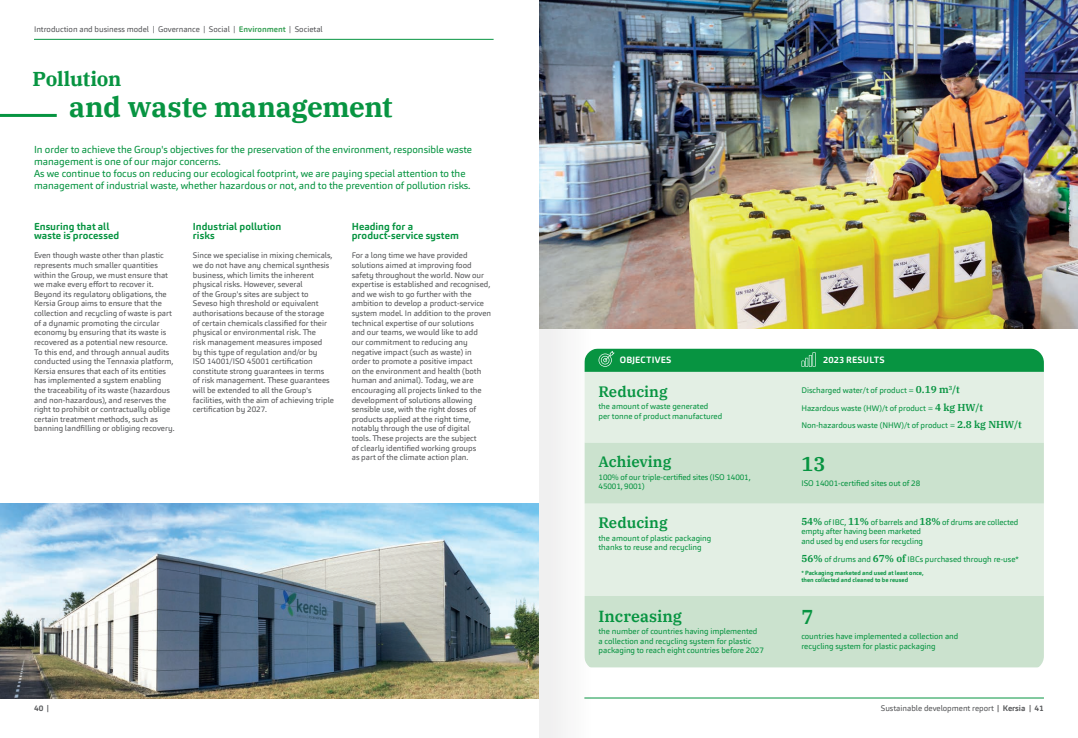
<style>
.page{position:relative;width:1078px;height:738px;background:#fff}
.page>*{position:absolute;margin:0;border:0;box-sizing:border-box;transform-origin:0 0}
.Titre_Environnement{font:700 28px "IBM Plex Serif";letter-spacing:-.01em;color:#079441}
.Titre_Environnement-2{font:700 20px "IBM Plex Serif";letter-spacing:-.015em;color:#079441}
.t1{font:600 20px "IBM Plex Serif";color:#079441}
.t2{font:600 16px "IBM Plex Serif";color:#079441}
.t3{font:600 15px "IBM Plex Serif";color:#079441}
.Chapô_0_Intro{font:10px/12px "Carnas";color:#079441}
.Intertitre_N1_Environnement{font:700 10px/9.6px "Carnas";letter-spacing:.005em;color:#079441}
.t4{font:700 9px "Carnas";letter-spacing:.01em;color:#fff}
.Body_OK{font:8px/9.6px "Carnas";color:#57585a}
.t5{font:8px/9.6px "Carnas";color:#079441}
.t6{font:700 8px "Carnas";color:#57585a}
.t7{font:700 6px/7.2px "Carnas";color:#079441}
.s1{font-weight:700;color:#3ea35b}
.s2{font-family:"IBM Plex Serif";font-weight:600;font-size:10px}
.s3{font-weight:700}
</style>
<div class="page">
<hr style="left:584px;top:697px;width:459px;height:1px;background:#079441">
<hr style="left:34px;top:39px;width:459px;height:1px;background:#079441">
<img style="left:0;top:503px;width:539px;height:194px">
<div style="left:539px;top:0;width:53px;height:737px;background:#f4f4f4"></div>
<hr style="left:0;top:114px;width:57px;height:3px;background:#079441">
<div style="left:584px;top:371px;width:459px;height:71px;background:#e3efe4"></div>
<svg style="left:585px;top:442px;width:458px;height:225px;background:#d4e7d7"></svg>
<svg style="left:584px;top:348px;width:459px;height:23px;background:#13994a"></svg>
<img style="left:539px;top:0;width:538px;height:328px">
<p class="Body_OK" style="left:34px;top:24px;width:290px">Introduction and business model | Governance | Social | <span class="s1">Environment</span> | Societal</p>
<p class="Titre_Environnement-2" style="left:33px;top:63px;width:90px">Pollution</p>
<p class="Titre_Environnement" style="left:69px;top:85px;width:325px">and waste management</p>
<p class="Chapô_0_Intro" style="left:34px;top:143px;width:439px">In order to achieve the Group's objectives for the preservation of the environment, responsible waste management is one of our major concerns.<br>As we continue to focus on reducing our ecological footprint, we are paying special attention to the management of industrial waste, whether hazardous or not, and to the prevention of pollution risks.</p>
<p class="Intertitre_N1_Environnement" style="left:34px;top:221px;width:87px">Ensuring that all waste is processed</p>
<p class="Body_OK" style="left:34px;top:250px;width:142px">Even though waste other than plastic represents much smaller quantities within the Group, we must ensure that we make every effort to recover it.<br>Beyond its regulatory obligations, the Kersia Group aims to ensure that the collection and recycling of waste is part of a dynamic promoting the circular economy by ensuring that its waste is recovered as a potential new resource.<br>To this end, and through annual audits conducted using the Tennaxia platform, Kersia ensures that each of its entities has implemented a system enabling the traceability of its waste (hazardous and non-hazardous), and reserves the right to prohibit or contractually oblige certain treatment methods, such as banning landfilling or obliging recovery.</p>
<p class="Intertitre_N1_Environnement" style="left:352px;top:221px;width:109px">Heading for a product-service system</p>
<p class="Body_OK" style="left:352px;top:250px;width:141px">For a long time we have provided solutions aimed at improving food safety throughout the world. Now our expertise is established and recognised, and we wish to go further with the ambition to develop a product-service system model. In addition to the proven technical expertise of our solutions<br>and our teams, we would like to add our commitment to reducing any negative impact (such as waste) in order to promote a positive impact<br>on the environment and health (both human and animal). Today, we are encouraging all projects linked to the development of solutions allowing sensible use, with the right doses of products applied at the right time, notably through the use of digital<br>tools. These projects are the subject<br>of clearly identified working groups<br>as part of the climate action plan.</p>
<p class="Intertitre_N1_Environnement" style="left:193px;top:221px;width:90px">Industrial pollution risks</p>
<p class="Body_OK" style="left:193px;top:250px;width:143px">Since we specialise in mixing chemicals, we do not have any chemical synthesis business, which limits the inherent physical risks. However, several<br>of the Group's sites are subject to Seveso high threshold or equivalent authorisations because of the storage<br>of certain chemicals classified for their physical or environmental risk. The<br>risk management measures imposed<br>by this type of regulation and/or by<br>ISO 14001/ISO 45001 certification constitute strong guarantees in terms<br>of risk management. These guarantees will be extended to all the Group's facilities, with the aim of achieving triple certification by 2027.</p>
<p class="t4" style="left:619px;top:354px;width:53px">OBJECTIVES</p>
<p class="t4" style="left:823px;top:354px;width:63px">2023 RESULTS</p>
<p class="t3" style="left:598px;top:379px;width:71px">Reducing</p>
<p class="t5" style="left:598px;top:401px;width:125px">the amount of waste generated<br>per tonne of product manufactured</p>
<p class="t5" style="left:801px;top:385px;width:160px">Discharged water/t of product = <span class="s2">0.19 m</span><sup>3</sup><span class="s2">/t</span></p>
<p class="t5" style="left:801px;top:403px;width:183px">Hazardous waste (HW)/t of product = <span class="s2">4 kg HW/t</span></p>
<p class="t5" style="left:801px;top:420px;width:222px">Non-hazardous waste (NHW)/t of product = <span class="s2">2.8 kg NHW/t</span></p>
<p class="t3" style="left:598px;top:450px;width:74px">Achieving</p>
<p class="t5" style="left:598px;top:472px;width:153px">100% of our triple-certified sites (ISO 14001,<br>45001, 9001)</p>
<p class="t3" style="left:598px;top:510px;width:71px">Reducing</p>
<p class="t5" style="left:598px;top:532px;width:114px">the amount of plastic packaging thanks to reuse and recycling</p>
<p class="t2" style="left:598px;top:602px;width:85px">Increasing</p>
<p class="t5" style="left:598px;top:626px;width:167px">the number of countries having implemented<br>a collection and recycling system for plastic packaging to reach eight countries before 2027</p>
<p class="t1" style="left:801px;top:447px;width:25px">13</p>
<p class="t5" style="left:801px;top:478px;width:120px">ISO 14001-certified sites out of 28</p>
<p class="t5" style="left:801px;top:516px;width:218px"><span class="s2">54%</span> of IBC, <span class="s2">11%</span> of barrels and <span class="s2">18%</span> of drums are collected empty after having been marketed<br>and used by end users for recycling</p>
<p class="t5" style="left:801px;top:553px;width:219px"><span class="s2">56%</span> of drums and <span class="s2">67% of</span> IBCs purchased through re-use*</p>
<p class="t7" style="left:801px;top:568px;width:124px">* Packaging marketed and used at least once, then collected and cleaned to be reused</p>
<p class="t1" style="left:801px;top:600px;width:13px">7</p>
<p class="t5" style="left:801px;top:631px;width:158px">countries have implemented a collection and recycling system for plastic packaging</p>
<p class="t6" style="left:34px;top:703px;width:16px">40 |</p>
<p class="Body_OK" style="left:880px;top:703px;width:165px">Sustainable development report <span class="s3">| Kersia | 41</span></p>
</div>
